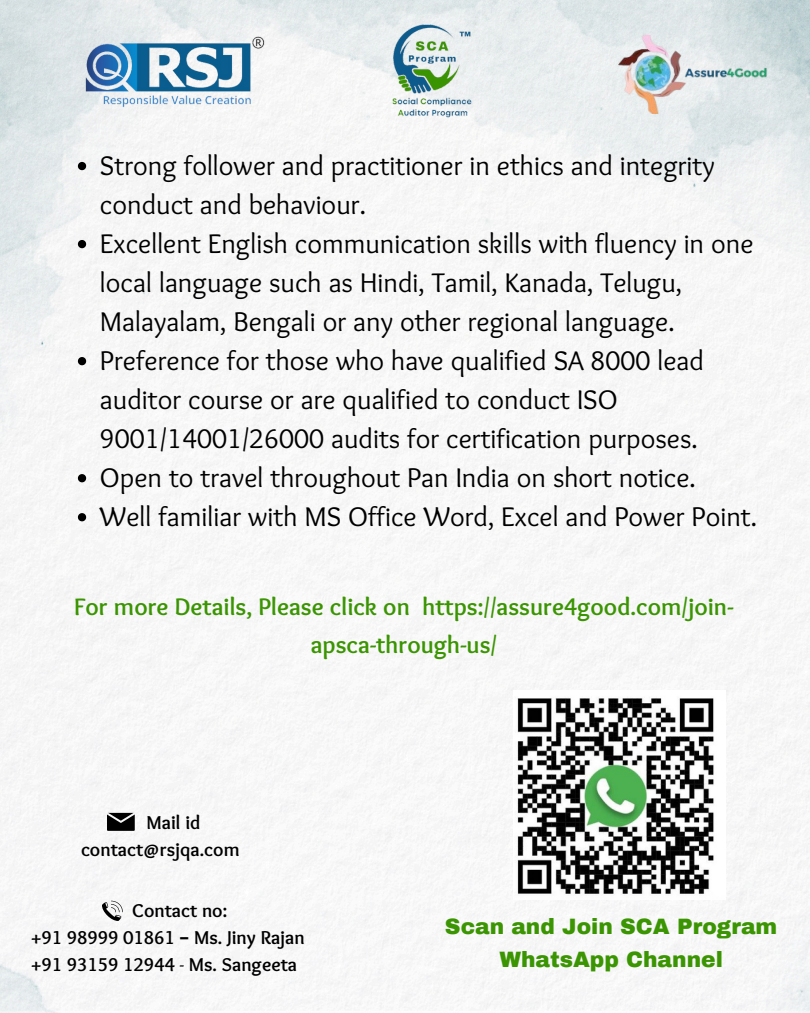
<style>
.page{position:relative;width:810px;height:1013px;background:#fff}
.page>*{position:absolute;margin:0;border:0;box-sizing:border-box;transform-origin:0 0}
.t1{font:28px/39px "Sukar";color:#000}
.t2{font:700 24.8px/38.2px "Sukar";color:#3b9502;text-align:center}
.t3{font:900 21.8px/33px "Archivo";color:#3b9502;text-align:center}
.t4{font:700 19.3px/27px "Sukar";color:#000}
.s1{font-family:"Noto Sans Gurmukhi"}
.s2{font-weight:400}
</style>
<div class="page">
<img style="left:0;top:0;width:810px;height:1012px">
<img style="left:514px;top:690px;width:212px;height:209px">
<svg style="left:102px;top:900px;width:21px;height:21px"></svg>
<svg style="left:107px;top:812px;width:28px;height:18px"></svg>
<svg style="left:78px;top:162px;width:8px;height:8px"></svg>
<svg style="left:78px;top:240px;width:8px;height:8px"></svg>
<svg style="left:78px;top:357px;width:8px;height:8px"></svg>
<svg style="left:78px;top:474px;width:8px;height:8px"></svg>
<svg style="left:78px;top:513px;width:8px;height:8px"></svg>
<img style="left:392px;top:24px;width:82px;height:98px">
<img style="left:81px;top:33px;width:186px;height:80px">
<img style="left:615px;top:35px;width:157px;height:79px">
<p class="t1" style="left:100px;top:148px;width:616px">Strong follower and practitioner in ethics and integrity conduct and behaviour.</p>
<h2 class="t1" style="left:100px;top:226px;width:655px">Excellent English communication skills with fluency in one local language such as Hindi, Tamil, Kanada, Telugu,<br>Malayalam, Bengali or any other regional language.</h2>
<h4 class="t1" style="left:100px;top:343px;width:605px">Preference for those who have qualified SA 8000 lead auditor course or are qualified to conduct ISO<br>9001/14001/26000 audits for certification purposes.</h4>
<p class="t1" style="left:100px;top:460px;width:598px">Open to travel throughout Pan India on short notice.</p>
<p class="t1" style="left:100px;top:499px;width:659px">Well familiar with MS Office Word, Excel and Power Point.</p>
<p class="t2" style="left:74px;top:589px;width:661px">For more Details, Please click on https://assure4good.com/join&shy;apsca-through-us/</p>
<p class="t4" style="left:81px;top:810px;width:160px;text-indent:66px">Mail id contact@rsjqa.com</p>
<p class="t4" style="left:132px;top:898px;width:96px">Contact no:</p>
<p class="t4" style="left:31px;top:925px;width:275px">+91 98999 01861 <span class="s1">–</span> Ms. Jiny Rajan</p>
<p class="t4" style="left:31px;top:952px;width:268px">+91 93159 12944 <span class="s2">-</span> Ms. Sangeeta</p>
<p class="t3" style="left:445px;top:909px;width:334px">Scan and Join SCA Program<br>WhatsApp Channel</p>
</div>
